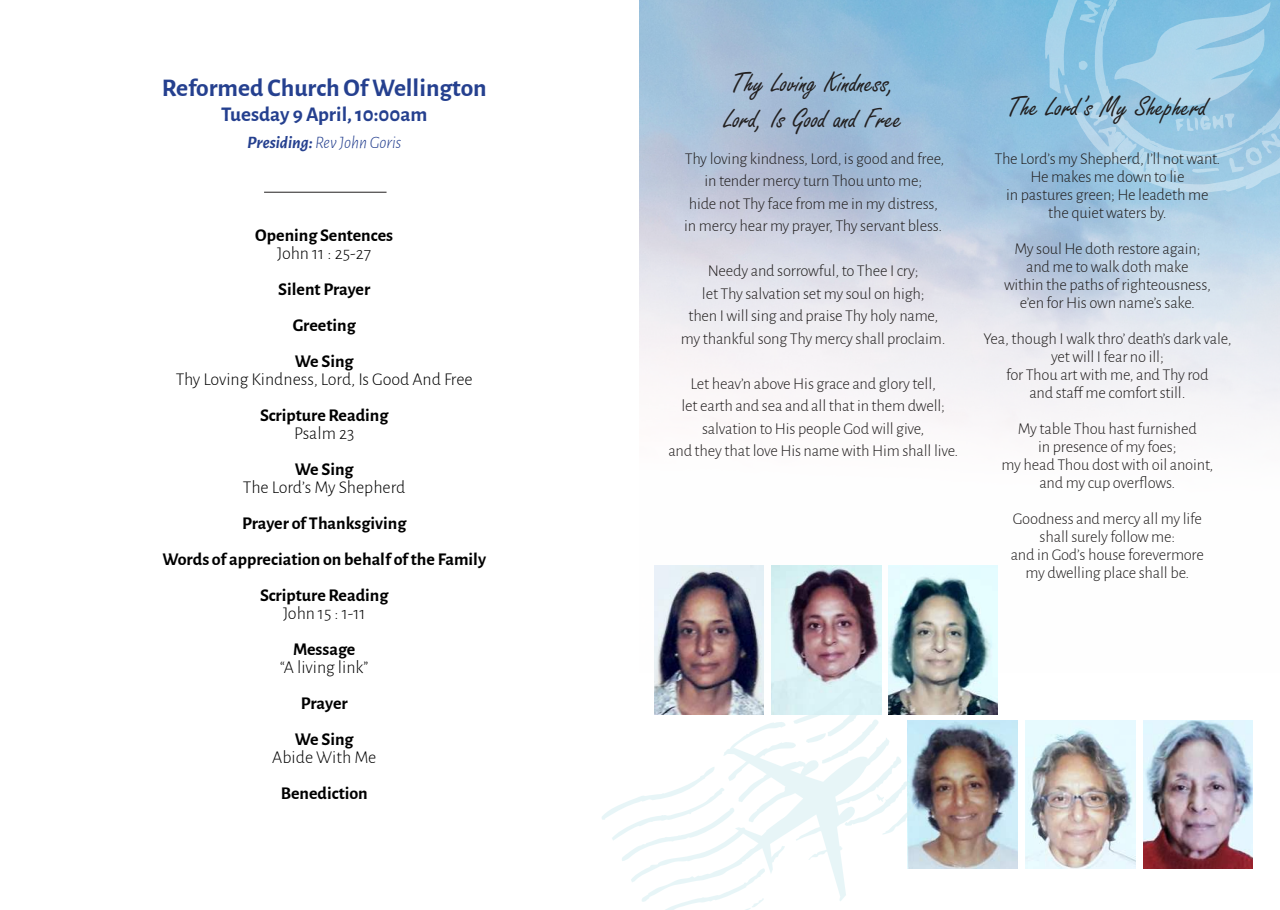
<style>
.page{position:relative;width:1280px;height:910px;background:#fff}
.page>*{position:absolute;margin:0;border:0;box-sizing:border-box;transform-origin:0 0}
.t1{font:30px/36px "Freestyle Script";color:#221f1f}
.t2{font:700 25.5px "Alegreya Sans";color:#25408f}
.t3{font:700 21px "Alegreya Sans";color:#25408f}
.t4{font:700 18px/36px "Alegreya Sans";color:#000;text-align:center}
.t5{font:300 18px "Alegreya Sans";color:#000}
.t6{font:italic 300 17.55px "Alegreya Sans";color:#25408f}
.t7{font:300 16.5px/18px "Alegreya Sans";letter-spacing:-.01em;color:#221f1f;text-align:center}
.s1{font-weight:700}
</style>
<div class="page">
<hr style="left:264px;top:192px;width:123px;height:1px;background:#221f1f">
<svg style="left:1044px;top:0;width:236px;height:196px;background:#98c8e3"></svg>
<img style="left:917px;top:720px;width:100px;height:149px">
<img style="left:888px;top:566px;width:109px;height:148px">
<img style="left:1143px;top:720px;width:110px;height:149px">
<img style="left:1026px;top:720px;width:109px;height:149px">
<img style="left:772px;top:566px;width:109px;height:121px">
<img style="left:654px;top:566px;width:109px;height:121px">
<svg style="left:602px;top:687px;width:315px;height:223px"></svg>
<h2 class="t2" style="left:162px;top:78px;width:326px">Reformed Church Of Wellington</h2>
<p class="t3" style="left:221px;top:106px;width:208px">Tuesday 9 April, 10:00am</p>
<p class="t6" style="left:247px;top:136px;width:155px"><span class="s1">Presiding:</span> Rev John Goris</p>
<p class="t4" style="left:255px;top:218px;width:139px">Opening Sentences</p>
<p class="t5" style="left:277px;top:241px;width:95px">John 11 : 25-27</p>
<p class="t4" style="left:278px;top:272px;width:94px">Silent Prayer<br>Greeting<br>We Sing</p>
<p class="t5" style="left:176px;top:367px;width:299px">Thy Loving Kindness, Lord, Is Good And Free</p>
<p class="t4" style="left:260px;top:398px;width:130px">Scripture Reading</p>
<p class="t5" style="left:294px;top:421px;width:62px">Psalm 23</p>
<p class="t4" style="left:295px;top:452px;width:60px">We Sing</p>
<p class="t5" style="left:243px;top:475px;width:164px">The Lord’s My Shepherd</p>
<p class="t4" style="left:162px;top:506px;width:325px">Prayer of Thanksgiving<br>Words of appreciation on behalf of the Family<br>Scripture Reading</p>
<p class="t5" style="left:283px;top:601px;width:84px">John 15 : 1-11</p>
<p class="t4" style="left:293px;top:632px;width:64px">Message</p>
<p class="t5" style="left:280px;top:655px;width:89px">“A living link”</p>
<p class="t4" style="left:295px;top:686px;width:60px">Prayer<br>We Sing</p>
<p class="t5" style="left:272px;top:745px;width:106px">Abide With Me</p>
<p class="t4" style="left:281px;top:776px;width:89px">Benediction</p>
<h1 class="t1" style="left:724px;top:68px;width:180px">Thy Loving Kindness,<br>Lord, Is Good and Free</h1>
<p class="t7" style="left:684px;top:147px;width:262px;line-height:22.5px">Thy loving kindness, Lord, is good and free, in tender mercy turn Thou unto me;<br>hide not Thy face from me in my distress, in mercy hear my prayer, Thy servant bless.</p>
<p class="t7" style="left:681px;top:259px;width:266px;line-height:22.5px">Needy and sorrowful, to Thee I cry;<br>let Thy salvation set my soul on high;<br>then I will sing and praise Thy holy name, my thankful song Thy mercy shall proclaim.</p>
<p class="t7" style="left:668px;top:372px;width:291px;line-height:22.5px">Let heav’n above His grace and glory tell,<br>let earth and sea and all that in them dwell; salvation to His people God will give,<br>and they that love His name with Him shall live.</p>
<h1 class="t1" style="left:1007px;top:92px;width:201px">The Lord’s My Shepherd</h1>
<p class="t7" style="left:994px;top:149px;width:227px">The Lord’s my Shepherd, I’ll not want.<br>He makes me down to lie<br>in pastures green; He leadeth me the quiet waters by.</p>
<p class="t7" style="left:1004px;top:239px;width:208px">My soul He doth restore again; and me to walk doth make<br>within the paths of righteousness, e’en for His own name’s sake.</p>
<p class="t7" style="left:983px;top:329px;width:250px">Yea, though I walk thro’ death’s dark vale, yet will I fear no ill;<br>for Thou art with me, and Thy rod<br>and staff me comfort still.</p>
<p class="t7" style="left:1002px;top:419px;width:213px">My table Thou hast furnished<br>in presence of my foes;<br>my head Thou dost with oil anoint, and my cup overflows.</p>
<p class="t7" style="left:1011px;top:509px;width:195px">Goodness and mercy all my life shall surely follow me:<br>and in God’s house forevermore my dwelling place shall be.</p>
</div>
